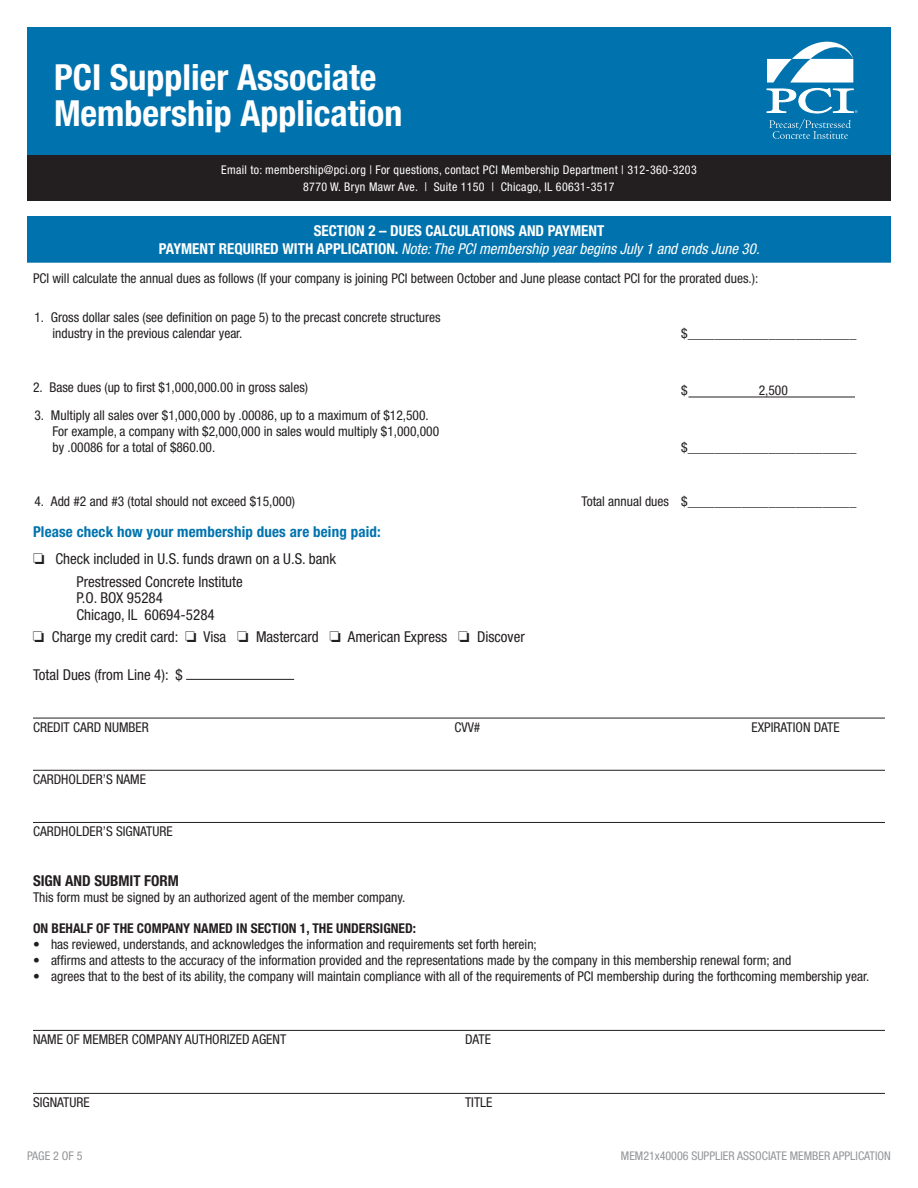
<style>
.page{position:relative;width:918px;height:1188px;background:#fff}
.page>*{position:absolute;margin:0;border:0;box-sizing:border-box;transform-origin:0 0}
.t1{font:700 condensed 36px/36px "Helvetica Neue LT Std";color:#fff}
.form_no_line{font:condensed 15px/16.5px "Helvetica Neue LT Std";color:#231f20}
.t2{font:italic condensed 15px "Helvetica Neue LT Std";color:#fff}
.blue_text{font:700 condensed 15px "Helvetica Neue LT Std";letter-spacing:.01em;color:#0073ae}
.t3{font:700 condensed 15px "Helvetica Neue LT Std";color:#fff}
.form_no_line-2{font:700 condensed 15px "Helvetica Neue LT Std";color:#231f20}
.form_no_line-3{font:condensed 13.5px/16.2px "Helvetica Neue LT Std";color:#231f20}
.form{font:condensed 13.5px "Helvetica Neue LT Std";color:#231f20}
.form_no_line-4{font:700 condensed 13.5px "Helvetica Neue LT Std";color:#231f20}
.t4{font:condensed 12px/16.5px "Helvetica Neue LT Std";letter-spacing:.025em;color:#fff;text-align:center}
.t5{font:condensed 12px "Helvetica Neue LT Std";color:#939598}
.s1{font-weight:700;font-style:normal}
</style>
<div class="page">
<div style="left:27px;top:27px;width:864px;height:148px;background:#0073ae"></div>
<div style="left:27px;top:156px;width:864px;height:45px;background:#231f20"></div>
<svg style="left:769px;top:119px;width:82px;height:20px"></svg>
<svg style="left:767px;top:41px;width:90px;height:72px"></svg>
<div style="left:27px;top:216px;width:864px;height:47px;background:#0073ae"></div>
<hr style="left:688px;top:397px;width:167px;height:1px;background:#231f20">
<hr style="left:33px;top:718px;width:852px;height:1px;background:#231f20">
<hr style="left:33px;top:770px;width:852px;height:1px;background:#231f20">
<hr style="left:33px;top:822px;width:852px;height:1px;background:#231f20">
<hr style="left:186px;top:679px;width:108px;height:1px;background:#231f20">
<hr style="left:33px;top:1030px;width:852px;height:1px;background:#231f20">
<hr style="left:33px;top:1093px;width:852px;height:1px;background:#231f20">
<h1 class="t1" style="left:54px;top:58px;width:350px">PCI Supplier Associate<br>Membership Application</h1>
<p class="t4" style="left:221px;top:162px;width:477px">Email to: membership@pci.org | For questions, contact PCI Membership Department | 312-360-3203<br>8770 W. Bryn Mawr Ave. | Suite 1150 | Chicago, IL 60631-3517</p>
<p class="t3" style="left:314px;top:221px;width:292px">SECTION 2 – DUES CALCULATIONS AND PAYMENT</p>
<p class="t2" style="left:159px;top:240px;width:602px"><span class="s1">PAYMENT REQUIRED WITH APPLICATION.</span> Note: The PCI membership year begins July 1 and ends June 30.</p>
<p class="form_no_line-3" style="left:33px;top:270px;width:727px">PCI will calculate the annual dues as follows (If your company is joining PCI between October and June please contact PCI for the prorated dues.):</p>
<p class="form_no_line-3" style="left:52px;top:309px;width:390px;text-indent:-18px">1. Gross dollar sales (see definition on page 5) to the precast concrete structures industry in the previous calendar year.</p>
<p class="form_no_line-3" style="left:681px;top:325px;width:177px">$_________________________</p>
<p class="form_no_line-3" style="left:33px;top:379px;width:277px">2. Base dues (up to first $1,000,000.00 in gross sales)</p>
<p class="form_no_line-3" style="left:681px;top:382px;width:8px">$</p>
<p class="form_no_line-3" style="left:759px;top:382px;width:31px">2,500</p>
<p class="form_no_line-3" style="left:53px;top:407px;width:388px;text-indent:-18px">3. Multiply all sales over $1,000,000 by .00086, up to a maximum of $12,500.<br>For example, a company with $2,000,000 in sales would multiply $1,000,000 by .00086 for a total of $860.00.</p>
<p class="form_no_line-3" style="left:681px;top:439px;width:177px">$_________________________</p>
<p class="form_no_line-3" style="left:34px;top:493px;width:262px">4. Add #2 and #3 (total should not exceed $15,000)</p>
<p class="form_no_line-3" style="left:582px;top:493px;width:89px">Total annual dues</p>
<p class="form_no_line-3" style="left:681px;top:493px;width:177px">$_________________________</p>
<p class="blue_text" style="left:33px;top:522px;width:349px">Please check how your membership dues are being paid:</p>
<p class="form_no_line" style="left:33px;top:551px;width:305px">❏ Check included in U.S. funds drawn on a U.S. bank</p>
<p class="form_no_line" style="left:76px;top:573px;width:168px">Prestressed Concrete Institute<br>P.O. BOX 95284<br>Chicago, IL 60694-5284</p>
<p class="form_no_line" style="left:33px;top:629px;width:493px">❏ Charge my credit card: ❏ Visa ❏ Mastercard ❏ American Express ❏ Discover</p>
<p class="form_no_line" style="left:33px;top:666px;width:151px">Total Dues (from Line 4): $</p>
<p class="form" style="left:33px;top:719px;width:117px">CREDIT CARD NUMBER</p>
<p class="form" style="left:454px;top:719px;width:27px">CVV#</p>
<p class="form" style="left:751px;top:719px;width:90px">EXPIRATION DATE</p>
<p class="form" style="left:33px;top:772px;width:115px">CARDHOLDER’S NAME</p>
<p class="form" style="left:33px;top:824px;width:141px">CARDHOLDER’S SIGNATURE</p>
<p class="form_no_line-2" style="left:33px;top:871px;width:148px">SIGN AND SUBMIT FORM</p>
<p class="form_no_line-3" style="left:33px;top:889px;width:374px">This form must be signed by an authorized agent of the member company.</p>
<p class="form_no_line-4" style="left:33px;top:920px;width:385px">ON BEHALF OF THE COMPANY NAMED IN SECTION 1, THE UNDERSIGNED:</p>
<p class="form_no_line-3" style="left:33px;top:936px;width:505px">• has reviewed, understands, and acknowledges the information and requirements set forth herein;</p>
<p class="form_no_line-3" style="left:33px;top:952px;width:760px">• affirms and attests to the accuracy of the information provided and the representations made by the company in this membership renewal form; and</p>
<p class="form_no_line-3" style="left:33px;top:968px;width:838px">• agrees that to the best of its ability, the company will maintain compliance with all of the requirements of PCI membership during the forthcoming membership year.</p>
<p class="form" style="left:33px;top:1032px;width:255px">NAME OF MEMBER COMPANY AUTHORIZED AGENT</p>
<p class="form" style="left:465px;top:1032px;width:28px">DATE</p>
<p class="form" style="left:33px;top:1095px;width:58px">SIGNATURE</p>
<p class="form" style="left:465px;top:1095px;width:29px">TITLE</p>
<p class="t5" style="left:27px;top:1149px;width:57px">PAGE 2 OF 5</p>
<p class="t5" style="left:621px;top:1149px;width:272px">MEM21x40006 SUPPLIER ASSOCIATE MEMBER APPLICATION</p>
</div>
